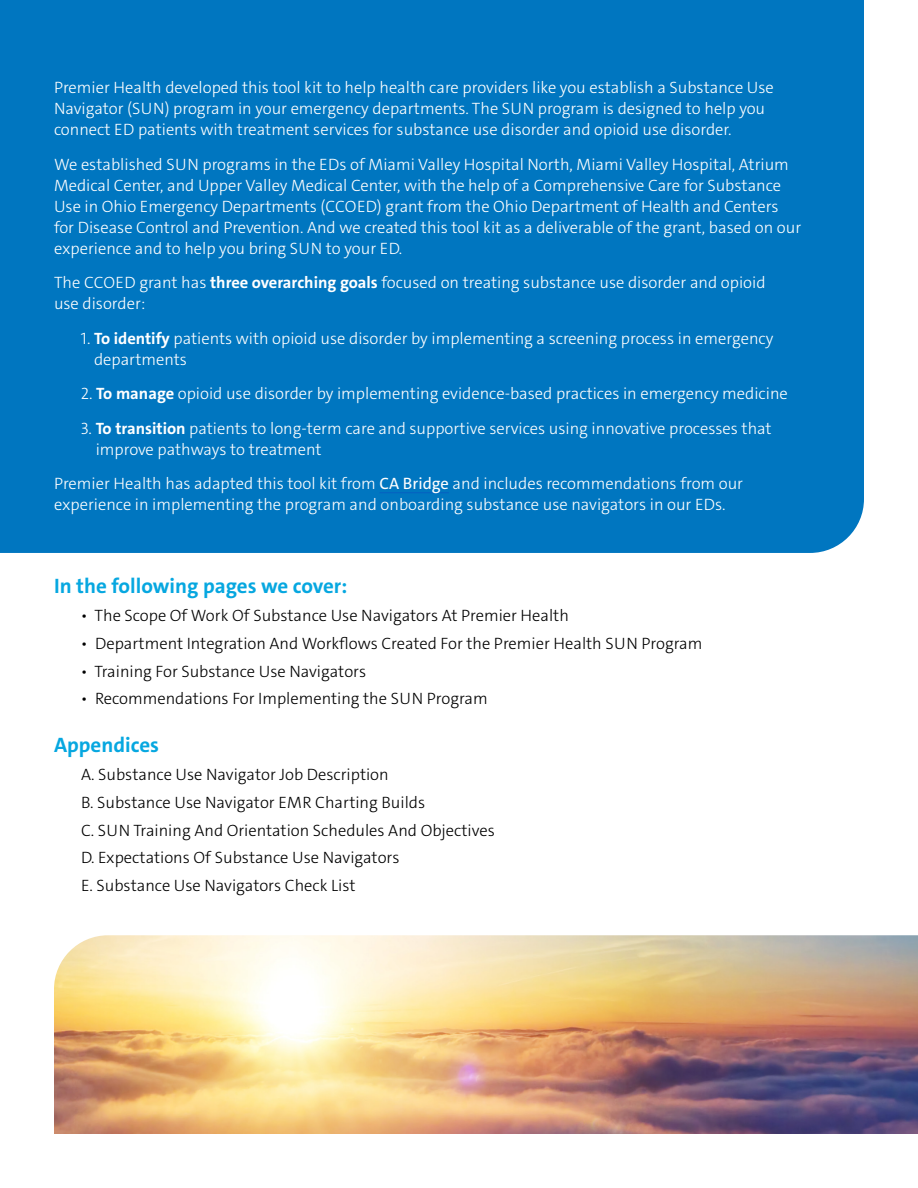
<style>
.page{position:relative;width:918px;height:1188px;background:#fff}
.page>*{position:absolute;margin:0;border:0;box-sizing:border-box;transform-origin:0 0}
.t1{font:700 21px "The Sans";color:#06a7e0}
.t2{font:300 16.5px/21px "The Sans";color:#fff}
.t3{font:300 16.5px/27.8px "The Sans";color:#000}
.s1{font-weight:700}
.s2{font-weight:400}
</style>
<div class="page">
<div style="left:0;top:0;width:864px;height:553px;background:#0076c0"></div>
<hr style="left:379px;top:492px;width:70px;height:1px;background:#0563c1">
<img style="left:54px;top:935px;width:864px;height:199px">
<p class="t2" style="left:54px;top:77px;width:721px">Premier Health developed this tool kit to help health care providers like you establish a Substance Use<br>Navigator (SUN) program in your emergency departments. The SUN program is designed to help you connect ED patients with treatment services for substance use disorder and opioid use disorder.</p>
<p class="t2" style="left:54px;top:154px;width:749px">We established SUN programs in the EDs of Miami Valley Hospital North, Miami Valley Hospital, Atrium Medical Center, and Upper Valley Medical Center, with the help of a Comprehensive Care for Substance Use in Ohio Emergency Departments (CCOED) grant from the Ohio Department of Health and Centers for Disease Control and Prevention. And we created this tool kit as a deliverable of the grant, based on our experience and to help you bring SUN to your ED.</p>
<p class="t2" style="left:54px;top:272px;width:713px">The CCOED grant has <span class="s1">three overarching goals</span> focused on treating substance use disorder and opioid use disorder:</p>
<p class="t2" style="left:94px;top:328px;width:681px;text-indent:-13px">1. <span class="s1">To identify</span> patients with opioid use disorder by implementing a screening process in emergency departments</p>
<p class="t2" style="left:81px;top:383px;width:708px">2. <span class="s1">To manage</span> opioid use disorder by implementing evidence-based practices in emergency medicine</p>
<p class="t2" style="left:96px;top:418px;width:678px;text-indent:-15px">3. <span class="s1">To transition</span> patients to long-term care and supportive services using innovative processes that improve pathways to treatment</p>
<p class="t2" style="left:54px;top:473px;width:691px">Premier Health has adapted this tool kit from <span class="s2">CA Bridge</span> and includes recommendations from our experience in implementing the program and onboarding substance use navigators in our EDs.</p>
<p class="t1" style="left:54px;top:573px;width:295px">In the following pages we cover:</p>
<p class="t3" style="left:81px;top:602px;width:489px">• The Scope Of Work Of Substance Use Navigators At Premier Health</p>
<p class="t3" style="left:81px;top:630px;width:623px">• Department Integration And Workflows Created For the Premier Health SUN Program</p>
<p class="t3" style="left:81px;top:657px;width:287px">• Training For Substance Use Navigators</p>
<p class="t3" style="left:81px;top:685px;width:408px">• Recommendations For Implementing the SUN Program</p>
<p class="t1" style="left:54px;top:732px;width:106px">Appendices</p>
<p class="t3" style="left:81px;top:761px;width:415px">A. Substance Use Navigator Job Description<br>B. Substance Use Navigator EMR Charting Builds<br>C. SUN Training And Orientation Schedules And Objectives D. Expectations Of Substance Use Navigators<br>E. Substance Use Navigators Check List</p>
</div>
